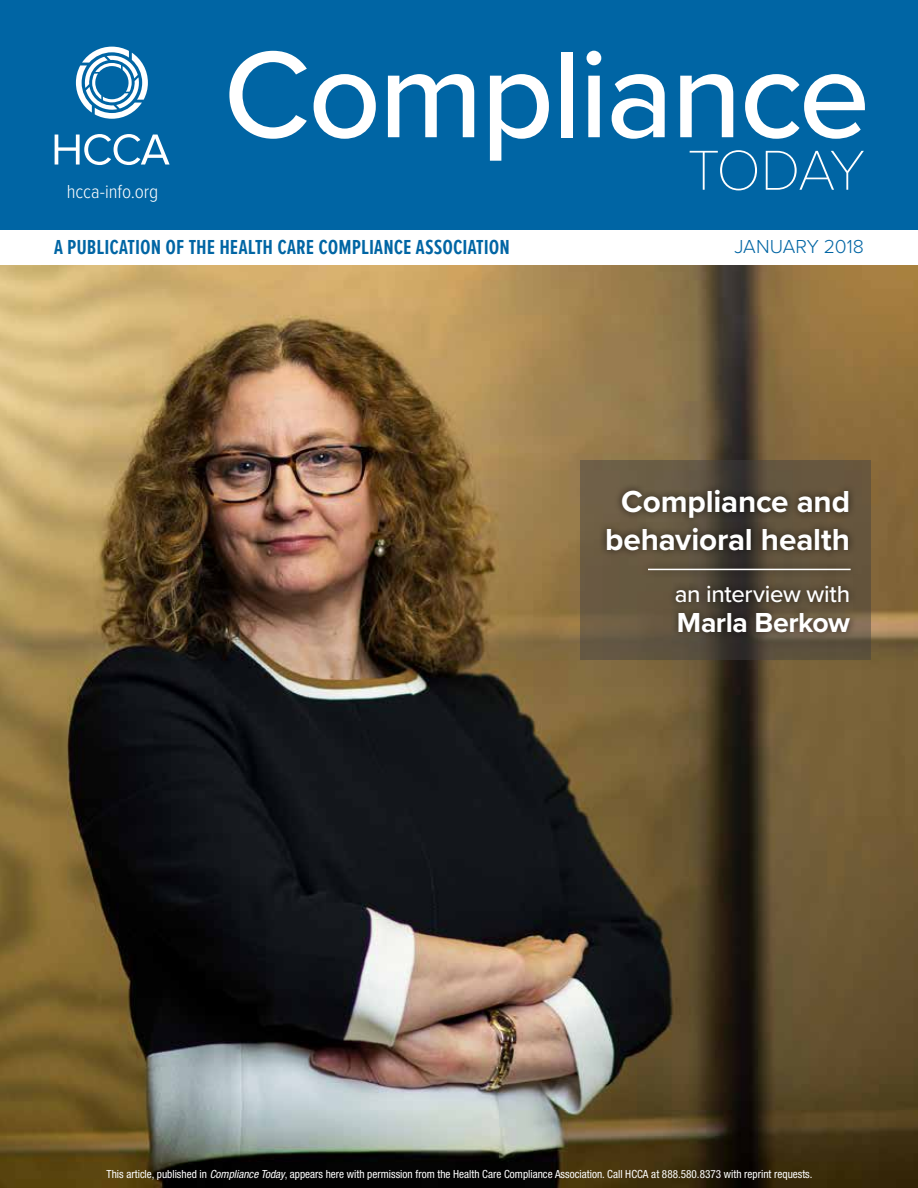
<style>
.page{position:relative;width:918px;height:1188px;background:#fff}
.page>*{position:absolute;margin:0;border:0;box-sizing:border-box;transform-origin:0 0}
.t1{font:500 127.5px "Proxima Nova";letter-spacing:-.02em;color:#fff}
.t2{font:100 58.35px "Proxima Nova T";letter-spacing:-.05em;color:#fff}
.t3{font:700 31.5px/37.8px "Proxima Nova";letter-spacing:-.005em;color:#fff;text-align:center}
.t4{font:700 28.5px "Proxima Nova";letter-spacing:-.02em;color:#fff}
.t5{font:600 25.5px "Proxima Nova Ex Cn";color:#0065a4}
.t6{font:500 24px "Proxima Nova";letter-spacing:-.015em;color:#fff}
.t7{font:300 19.5px "Proxima Nova Cond";letter-spacing:-.005em;color:#fff}
.t8{font:300 19.5px "Proxima Nova";letter-spacing:.005em;color:#0065a4}
.t9{font:condensed 11.25px "Helvetica Neue LT Std";color:#fff}
.s1{font-style:italic}
</style>
<div class="page">
<div style="left:0;top:0;width:918px;height:230px;background:#0065a4"></div>
<svg style="left:76px;top:47px;width:72px;height:72px"></svg>
<svg style="left:55px;top:134px;width:115px;height:31px"></svg>
<img style="left:0;top:266px;width:918px;height:922px">
<svg style="left:580px;top:460px;width:291px;height:200px;background:#60533f"></svg>
<div style="left:599px;top:482px;width:258px;height:158px;background:#000;opacity:.65"></div>
<div style="left:641px;top:560px;width:217px;height:18px;background:#000;opacity:.65"></div>
<hr style="left:648px;top:569px;width:203px;height:1px;background:#fff">
<h3 class="t7" style="left:67px;top:177px;width:93px">hcca-info.org</h3>
<h1 class="t1" style="left:224px;top:0;width:648px">Compliance</h1>
<h2 class="t2" style="left:687px;top:127px;width:179px">TODAY</h2>
<h3 class="t5" style="left:54px;top:227px;width:457px">a publication of the health care compliance association</h3>
<h3 class="t8" style="left:734px;top:232px;width:131px">JANUARY 2018</h3>
<h3 class="t3" style="left:605px;top:482px;width:247px">Compliance and behavioral health</h3>
<h3 class="t6" style="left:675px;top:576px;width:177px">an interview with</h3>
<h3 class="t4" style="left:677px;top:601px;width:175px">Marla Berkow</h3>
<p class="t9" style="left:107px;top:1167px;width:707px">This article, published in <span class="s1">Compliance Today</span>, appears here with permission from the Health Care Compliance Association. Call HCCA at 888.580.8373 with reprint requests.</p>
</div>
